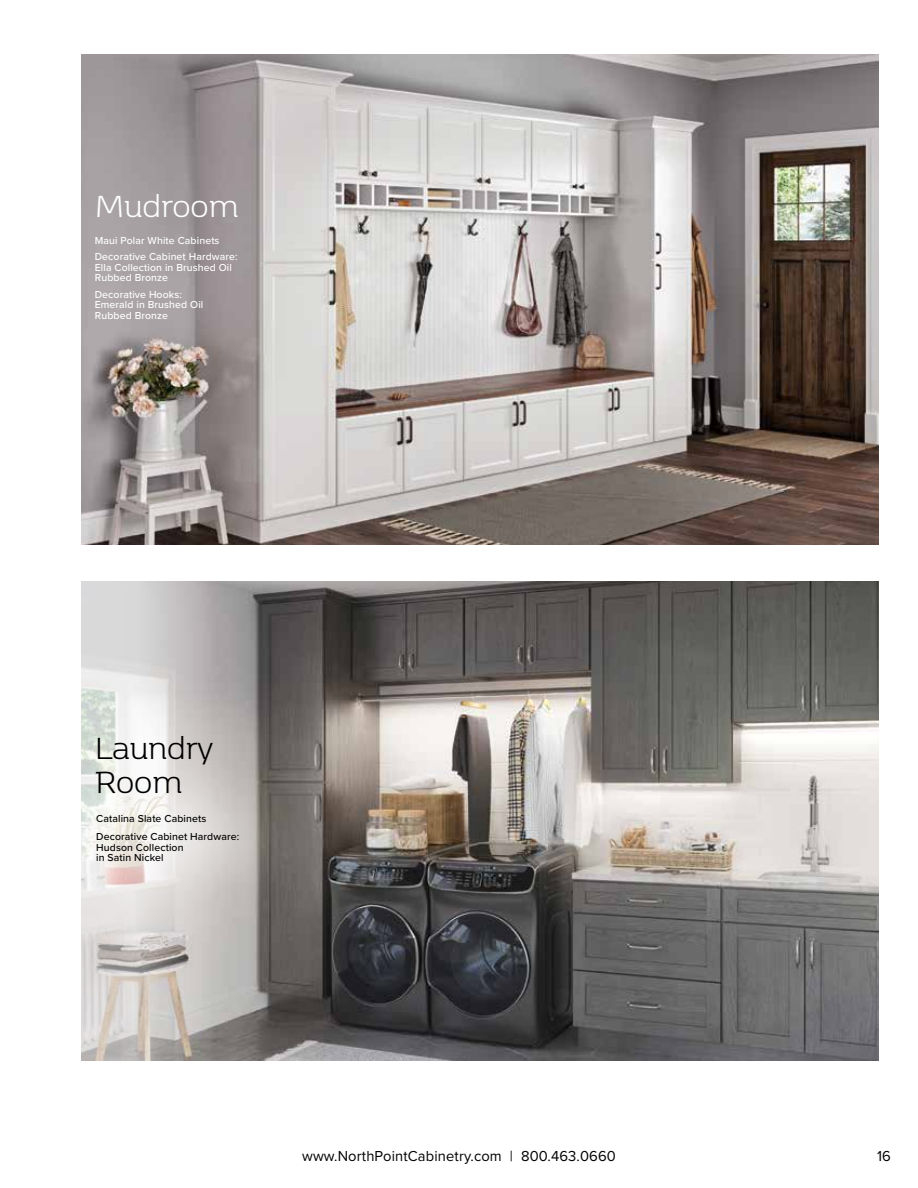
<style>
.page{position:relative;width:918px;height:1188px;background:#fff}
.page>*{position:absolute;margin:0;border:0;box-sizing:border-box;transform-origin:0 0}
.t1{font:300 36px/34.2px "Kobenhavn";color:#000}
.t2{font:300 36px "Kobenhavn";color:#fff}
.t3{font:15px "Proxima Nova";letter-spacing:.01em;color:#000}
.t4{font:500 10.5px/10.5px "Proxima Nova";letter-spacing:.01em;color:#fff}
.t5{font:500 10.5px/18px "Proxima Nova";letter-spacing:.01em;color:#000}
</style>
<div class="page">
<img style="left:82px;top:54px;width:796px;height:491px">
<img style="left:216px;top:582px;width:662px;height:479px">
<svg style="left:81px;top:581px;width:135px;height:480px"></svg>
<div style="left:28px;top:746px;width:277px;height:185px;background:#fff;opacity:.74"></div>
<h1 class="t2" style="left:95px;top:182px;width:145px">Mudroom</h1>
<p class="t4" style="left:95px;top:232px;width:144px;line-height:16.5px">Maui Polar White Cabinets<br>Decorative Cabinet Hardware:</p>
<p class="t4" style="left:95px;top:262px;width:139px">Ella Collection in Brushed Oil<br>Rubbed Bronze</p>
<p class="t4" style="left:95px;top:289px;width:110px">Decorative Hooks:<br>Emerald in Brushed Oil<br>Rubbed Bronze</p>
<h1 class="t1" style="left:95px;top:729px;width:120px">Laundry<br>Room</h1>
<p class="t5" style="left:96px;top:810px;width:144px">Catalina Slate Cabinets<br>Decorative Cabinet Hardware:</p>
<p class="t5" style="left:96px;top:842px;width:89px;line-height:10.5px">Hudson Collection in Satin Nickel</p>
<h2 class="t3" style="left:302px;top:1145px;width:315px">www.NorthPointCabinetry.com | 800.463.0660</h2>
<h2 class="t3" style="left:877px;top:1145px;width:15px">16</h2>
</div>
